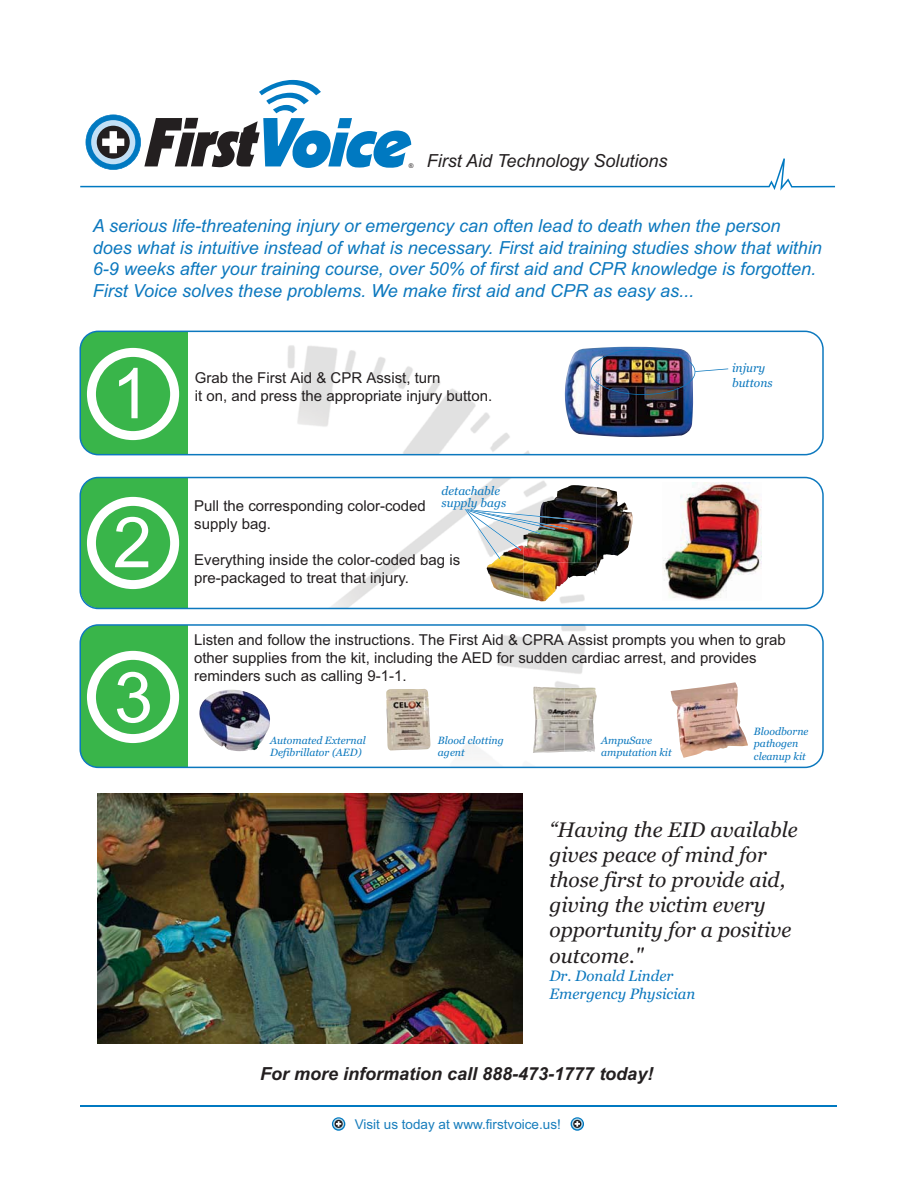
<style>
.page{position:relative;width:918px;height:1188px;background:#fff}
.page>*{position:absolute;margin:0;border:0;box-sizing:border-box;transform-origin:0 0}
.t1{font:70.2px/148.9px "Arial";color:#fff}
.t2{font:italic 21px/25.2px "Georgia";color:#231f20}
.t3{font:italic 18px/21.6px "Arial";color:#0c78be}
.t4{font:italic 700 18px "Arial";color:#231f20}
.t5{font:italic 18px "Arial";color:#231f20}
.t6{font:15px/18px "Arial";color:#231f20}
.t7{font:italic 15px/18px "Georgia";color:#0c78be}
.t8{font:13.5px "Arial";color:#177dbc}
.t9{font:italic 12px/12px "Georgia";color:#0c78be}
.t10{font:italic 10.5px/12.6px "Georgia";color:#0c78be}
.t11{font:6.45px "Arial";color:#231f20}
</style>
<div class="page">
<svg style="left:80px;top:331px;width:744px;height:124px"></svg>
<svg style="left:80px;top:477px;width:744px;height:132px"></svg>
<svg style="left:80px;top:624px;width:744px;height:144px"></svg>
<img style="left:198px;top:690px;width:72px;height:61px">
<img style="left:386px;top:689px;width:44px;height:62px">
<img style="left:533px;top:686px;width:32px;height:67px">
<img style="left:565px;top:688px;width:32px;height:32px">
<img style="left:565px;top:720px;width:30px;height:32px">
<img style="left:671px;top:682px;width:77px;height:76px">
<img style="left:98px;top:793px;width:424px;height:251px">
<hr style="left:80px;top:1105px;width:757px;height:2px;background:#0079c1">
<svg style="left:80px;top:80px;width:755px;height:111px"></svg>
<svg style="left:332px;top:1117px;width:13px;height:14px"></svg>
<svg style="left:333px;top:1118px;width:11px;height:11px"></svg>
<svg style="left:571px;top:1117px;width:13px;height:14px"></svg>
<svg style="left:572px;top:1118px;width:11px;height:11px"></svg>
<p class="t11" style="left:409px;top:163px;width:6px">®</p>
<p class="t5" style="left:427px;top:154px;width:242px">First Aid Technology Solutions</p>
<p class="t3" style="left:93px;top:217px;width:730px">A serious life-threatening injury or emergency can often lead to death when the person does what is intuitive instead of what is necessary. First aid training studies show that within 6-9 weeks after your training course, over 50% of first aid and CPR knowledge is forgotten.<br>First Voice solves these problems. We make first aid and CPR as easy as...</p>
<h1 class="t1" style="left:112px;top:326px;width:42px">1<br>2</h1>
<h1 class="t1" style="left:114px;top:630px;width:41px">3</h1>
<p class="t6" style="left:195px;top:370px;width:299px">Grab the First Aid &amp; CPR Assist, turn<br>it on, and press the appropriate injury button.</p>
<p class="t9" style="left:442px;top:485px;width:66px">detachable supply bags</p>
<p class="t6" style="left:194px;top:498px;width:233px">Pull the corresponding color-coded supply bag.</p>
<p class="t6" style="left:194px;top:552px;width:267px">Everything inside the color-coded bag is pre-packaged to treat that injury.</p>
<p class="t9" style="left:732px;top:362px;width:42px;line-height:14.4px">injury buttons</p>
<p class="t6" style="left:194px;top:632px;width:593px">Listen and follow the instructions. The First Aid &amp; CPRA Assist prompts you when to grab other supplies from the kit, including the AED for sudden cardiac arrest, and provides reminders such as calling 9-1-1.</p>
<p class="t10" style="left:270px;top:735px;width:97px">Automated External<br>Defibrillator (AED)</p>
<p class="t10" style="left:438px;top:735px;width:67px">Blood clotting agent</p>
<p class="t10" style="left:601px;top:735px;width:72px">AmpuSave amputation kit</p>
<p class="t10" style="left:754px;top:726px;width:56px">Bloodborne pathogen cleanup kit</p>
<h2 class="t2" style="left:549px;top:818px;width:250px">“Having the EID available gives peace of mind for those first to provide aid, giving the victim every opportunity for a positive outcome."</h2>
<p class="t7" style="left:549px;top:968px;width:147px">Dr. Donald Linder<br>Emergency Physician</p>
<p class="t4" style="left:260px;top:1063px;width:395px">For more information call 888-473-1777 today!</p>
<p class="t8" style="left:355px;top:1119px;width:208px">Visit us today at www.firstvoice.us!</p>
</div>
